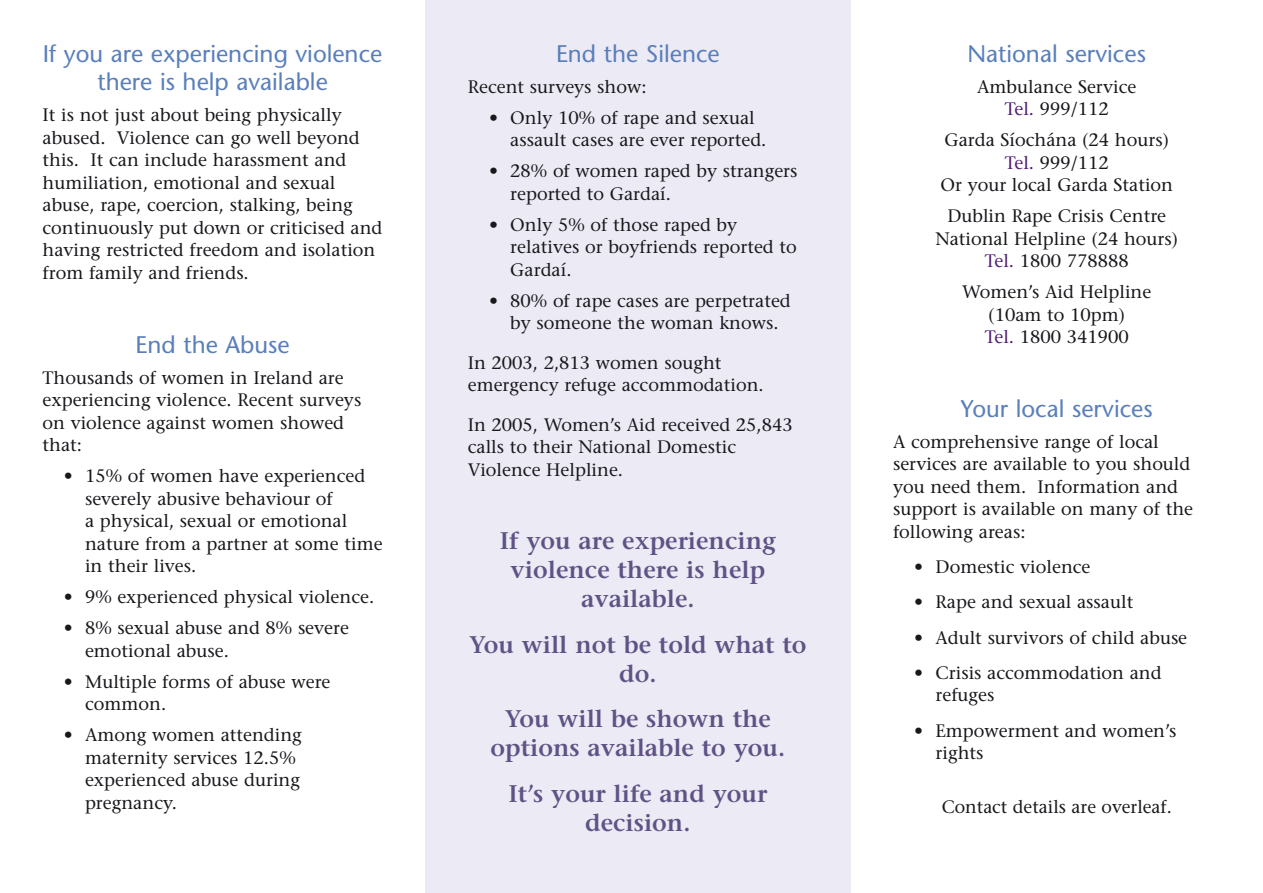
<style>
.page{position:relative;width:1263px;height:893px;background:#fff}
.page>*{position:absolute;margin:0;border:0;box-sizing:border-box;transform-origin:0 0}
.t1{font:600 24px/28.8px "Stone Serif";color:#5f5386;text-align:center}
.t2{font:24px/28.8px "Stone Sans";color:#597fbb;text-align:center}
.t3{font:18px/22.5px "Stone Serif";color:#1a171c}
.s1{color:#511d71}
</style>
<div class="page">
<div style="left:425px;top:0;width:425px;height:893px;background:#eceaf4"></div>
<h1 class="t2" style="left:43px;top:39px;width:341px">If you are experiencing violence there is help available</h1>
<p class="t3" style="left:43px;top:104px;width:341px">It is not just about being physically abused. Violence can go well beyond this. It can include harassment and humiliation, emotional and sexual abuse, rape, coercion, stalking, being continuously put down or criticised and having restricted freedom and isolation from family and friends.</p>
<h1 class="t2" style="left:136px;top:330px;width:156px">End the Abuse</h1>
<p class="t3" style="left:43px;top:366px;width:320px">Thousands of women in Ireland are experiencing violence. Recent surveys on violence against women showed that:</p>
<p class="t3" style="left:85px;top:465px;width:299px;text-indent:-21px">• 15% of women have experienced severely abusive behaviour of<br>a physical, sexual or emotional nature from a partner at some time in their lives.</p>
<p class="t3" style="left:64px;top:586px;width:312px">• 9% experienced physical violence.</p>
<p class="t3" style="left:85px;top:617px;width:265px;text-indent:-21px">• 8% sexual abuse and 8% severe emotional abuse.</p>
<p class="t3" style="left:85px;top:670px;width:247px;text-indent:-21px">• Multiple forms of abuse were common.</p>
<p class="t3" style="left:85px;top:724px;width:218px;text-indent:-21px">• Among women attending maternity services 12.5% experienced abuse during pregnancy.</p>
<h1 class="t2" style="left:556px;top:39px;width:165px">End the Silence</h1>
<p class="t3" style="left:468px;top:75px;width:180px">Recent surveys show:</p>
<p class="t3" style="left:510px;top:106px;width:258px;text-indent:-21px">• Only 10% of rape and sexual assault cases are ever reported.</p>
<p class="t3" style="left:510px;top:159px;width:289px;text-indent:-21px">• 28% of women raped by strangers reported to Gardaí.</p>
<p class="t3" style="left:510px;top:213px;width:288px;text-indent:-21px">• Only 5% of those raped by relatives or boyfriends reported to<br>Gardaí.</p>
<p class="t3" style="left:489px;top:289px;width:303px;text-align:center">• 80% of rape cases are perpetrated by someone the woman knows.</p>
<p class="t3" style="left:468px;top:351px;width:297px">In 2003, 2,813 women sought emergency refuge accommodation.</p>
<p class="t3" style="left:468px;top:413px;width:326px">In 2005, Women’s Aid received 25,843 calls to their National Domestic<br>Violence Helpline.</p>
<h1 class="t1" style="left:500px;top:526px;width:278px">If you are experiencing violence there is help available.</h1>
<h1 class="t1" style="left:469px;top:630px;width:339px">You will not be told what to do.</h1>
<h1 class="t1" style="left:490px;top:704px;width:296px">You will be shown the options available to you.</h1>
<h1 class="t1" style="left:508px;top:779px;width:260px">It’s your life and your decision.</h1>
<h1 class="t2" style="left:967px;top:39px;width:180px">National services</h1>
<p class="t3" style="left:977px;top:75px;width:161px;text-align:center">Ambulance Service<br><span class="s1">Tel.</span> 999/112</p>
<p class="t3" style="left:940px;top:128px;width:234px;text-align:center">Garda Síochána (24 hours)<br><span class="s1">Tel.</span> 999/112<br>Or your local Garda Station</p>
<p class="t3" style="left:935px;top:204px;width:244px;text-align:center">Dublin Rape Crisis Centre<br>National Helpline (24 hours)<br><span class="s1">Tel.</span> 1800 778888</p>
<p class="t3" style="left:962px;top:280px;width:191px;text-align:center">Women’s Aid Helpline (10am to 10pm)<br><span class="s1">Tel.</span> 1800 341900</p>
<h1 class="t2" style="left:961px;top:394px;width:194px">Your local services</h1>
<p class="t3" style="left:893px;top:430px;width:302px">A comprehensive range of local services are available to you should you need them. Information and support is available on many of the following areas:</p>
<p class="t3" style="left:914px;top:556px;width:178px">• Domestic violence</p>
<p class="t3" style="left:914px;top:591px;width:221px">• Rape and sexual assault</p>
<p class="t3" style="left:914px;top:626px;width:274px">• Adult survivors of child abuse</p>
<p class="t3" style="left:935px;top:661px;width:228px;text-indent:-21px">• Crisis accommodation and refuges</p>
<p class="t3" style="left:935px;top:719px;width:242px;text-indent:-21px">• Empowerment and women’s rights</p>
<p class="t3" style="left:942px;top:795px;width:232px">Contact details are overleaf.</p>
</div>
